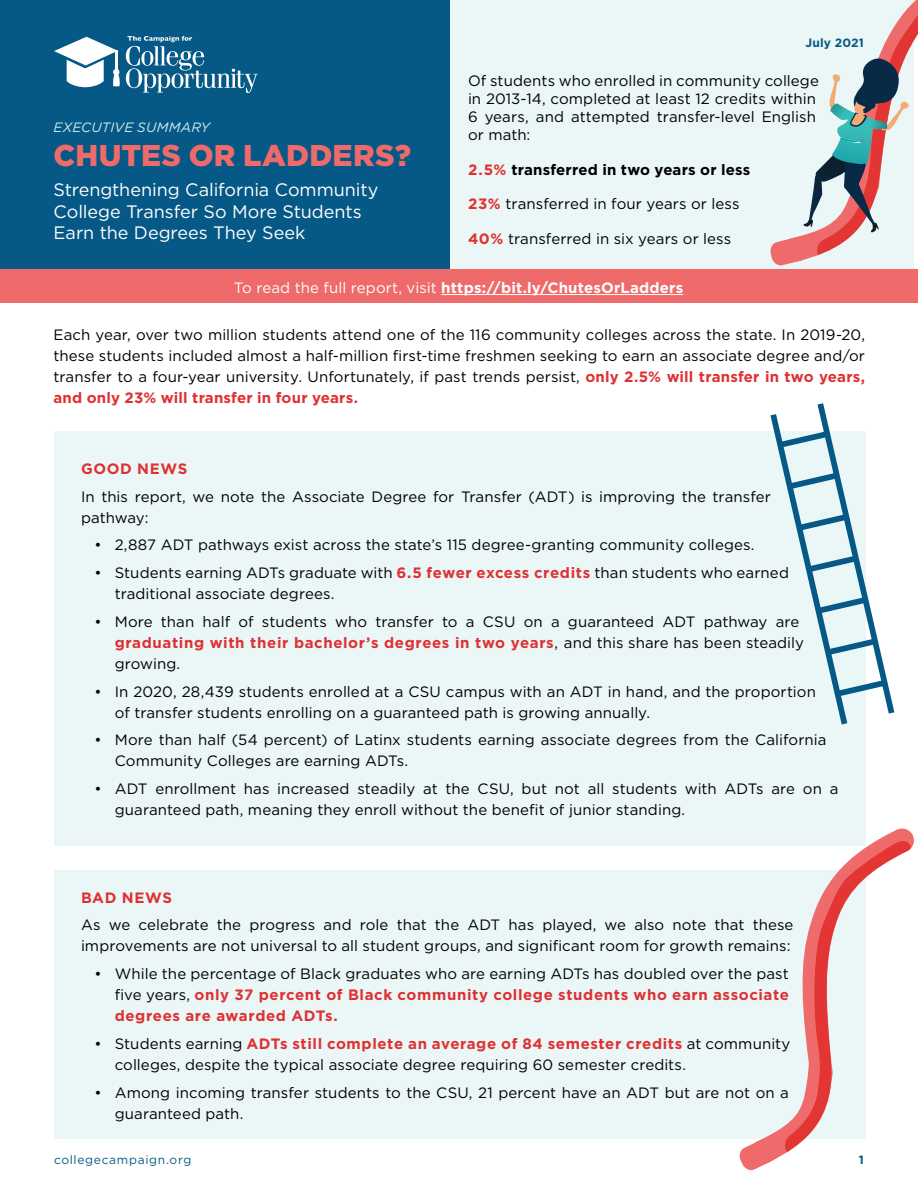
<style>
.page{position:relative;width:918px;height:1188px;background:#fff}
.page>*{position:absolute;margin:0;border:0;box-sizing:border-box;transform-origin:0 0}
.t1{font:900 30px "Gotham";letter-spacing:.005em;color:#ef6a6a}
.t2{font:18px/21.6px "Gotham";color:#fff}
.t3{font:15px/21px "Gotham";letter-spacing:.005em;color:#000}
.t4{font:700 15px "Gotham";letter-spacing:.01em;color:#fff}
.t5{font:700 15px "Gotham";letter-spacing:.01em;color:#000}
.t6{font:700 15px "Gotham";letter-spacing:.045em;color:#df3132}
.t7{font:italic 13.5px "Gotham";letter-spacing:.015em;color:#d0ecf0}
.t8{font:12px "Gotham";letter-spacing:.055em;color:#065986}
.t9{font:700 12px "Gotham";letter-spacing:.015em;color:#065986}
.s1{color:#df3132}
.s2{font-weight:700;color:#df3132}
.s3{font-weight:400}
</style>
<div class="page">
<div style="left:450px;top:0;width:463px;height:269px;background:#ebf6f7"></div>
<div style="left:0;top:0;width:450px;height:269px;background:#065986"></div>
<div style="left:0;top:269px;width:918px;height:34px;background:#ef6a6a"></div>
<svg style="left:770px;top:0;width:148px;height:266px"></svg>
<div style="left:54px;top:431px;width:812px;height:415px;background:#ebf6f7"></div>
<div style="left:54px;top:870px;width:812px;height:269px;background:#ebf6f7"></div>
<svg style="left:770px;top:403px;width:124px;height:321px"></svg>
<svg style="left:762px;top:828px;width:152px;height:333px"></svg>
<svg style="left:784px;top:838px;width:130px;height:314px"></svg>
<svg style="left:739px;top:1139px;width:34px;height:31px"></svg>
<svg style="left:126px;top:36px;width:132px;height:57px"></svg>
<svg style="left:54px;top:37px;width:66px;height:50px"></svg>
<hr style="left:441px;top:294px;width:242px;height:1px;background:#fff">
<p class="t7" style="left:54px;top:119px;width:158px">EXECUTIVE SUMMARY</p>
<h1 class="t1" style="left:54px;top:135px;width:359px">CHUTES OR LADDERS?</h1>
<p class="t2" style="left:54px;top:178px;width:327px">Strengthening California Community<br>College Transfer So More Students<br>Earn the Degrees They Seek</p>
<p class="t9" style="left:805px;top:35px;width:60px">July 2021</p>
<p class="t3" style="left:468px;top:72px;width:352px;line-height:18px">Of students who enrolled in community college in 2013-14, completed at least 12 credits within 6 years, and attempted transfer-level English or math:</p>
<p class="t5" style="left:468px;top:159px;width:284px"><span class="s1">2.5%</span> transferred in two years or less</p>
<p class="t3" style="left:468px;top:193px;width:273px"><span class="s2">23%</span> transferred in four years or less</p>
<p class="t3" style="left:468px;top:228px;width:265px"><span class="s2">40%</span> transferred in six years or less</p>
<p class="t4" style="left:234px;top:278px;width:451px"><span class="s3">To read the full report, visit</span> https://bit.ly/ChutesOrLadders</p>
<p class="t3" style="left:54px;top:324px;width:813px;text-align:justify">Each year, over two million students attend one of the 116 community colleges across the state. In 2019-20, these students included almost a half-million first-time freshmen seeking to earn an associate degree and/or transfer to a four-year university. Unfortunately, if past trends persist, <span class="s2">only 2.5% will transfer in two years, and only 23% will transfer in four years.</span></p>
<p class="t6" style="left:81px;top:459px;width:108px">GOOD NEWS</p>
<p class="t3" style="left:81px;top:485px;width:692px">In this report, we note the Associate Degree for Transfer (ADT) is improving the transfer pathway:</p>
<p class="t3" style="left:94px;top:534px;width:662px">• 2,887 ADT pathways exist across the state’s 115 degree-granting community colleges.</p>
<p class="t3" style="left:115px;top:562px;width:676px;text-indent:-20px">• Students earning ADTs graduate with <span class="s2">6.5 fewer excess credits</span> than students who earned traditional associate degrees.</p>
<p class="t3" style="left:115px;top:611px;width:691px;text-indent:-20px">• More than half of students who transfer to a CSU on a guaranteed ADT pathway are <span class="s2">graduating with their bachelor’s degrees in two years</span>, and this share has been steadily growing.</p>
<p class="t3" style="left:115px;top:680px;width:703px;text-indent:-20px">• In 2020, 28,439 students enrolled at a CSU campus with an ADT in hand, and the proportion of transfer students enrolling on a guaranteed path is growing annually.</p>
<p class="t3" style="left:115px;top:729px;width:713px;text-indent:-20px">• More than half (54 percent) of Latinx students earning associate degrees from the California<br>Community Colleges are earning ADTs.</p>
<p class="t3" style="left:115px;top:778px;width:725px;text-indent:-20px">• ADT enrollment has increased steadily at the CSU, but not all students with ADTs are on a guaranteed path, meaning they enroll without the benefit of junior standing.</p>
<p class="t6" style="left:81px;top:887px;width:92px">BAD NEWS</p>
<p class="t3" style="left:81px;top:914px;width:714px">As we celebrate the progress and role that the ADT has played, we also note that these improvements are not universal to all student groups, and significant room for growth remains:</p>
<p class="t3" style="left:115px;top:963px;width:676px;text-align:justify;text-indent:-20px">• While the percentage of Black graduates who are earning ADTs has doubled over the past five years, <span class="s2">only 37 percent of Black community college students who earn associate degrees are awarded ADTs.</span></p>
<p class="t3" style="left:115px;top:1033px;width:677px;text-indent:-20px">• Students earning <span class="s2">ADTs still complete an average of 84 semester credits</span> at community colleges, despite the typical associate degree requiring 60 semester credits.</p>
<p class="t3" style="left:115px;top:1081px;width:676px;text-indent:-20px">• Among incoming transfer students to the CSU, 21 percent have an ADT but are not on a guaranteed path.</p>
<p class="t8" style="left:54px;top:1152px;width:139px">collegecampaign.org</p>
<p class="t9" style="left:859px;top:1152px;width:7px">1</p>
</div>
